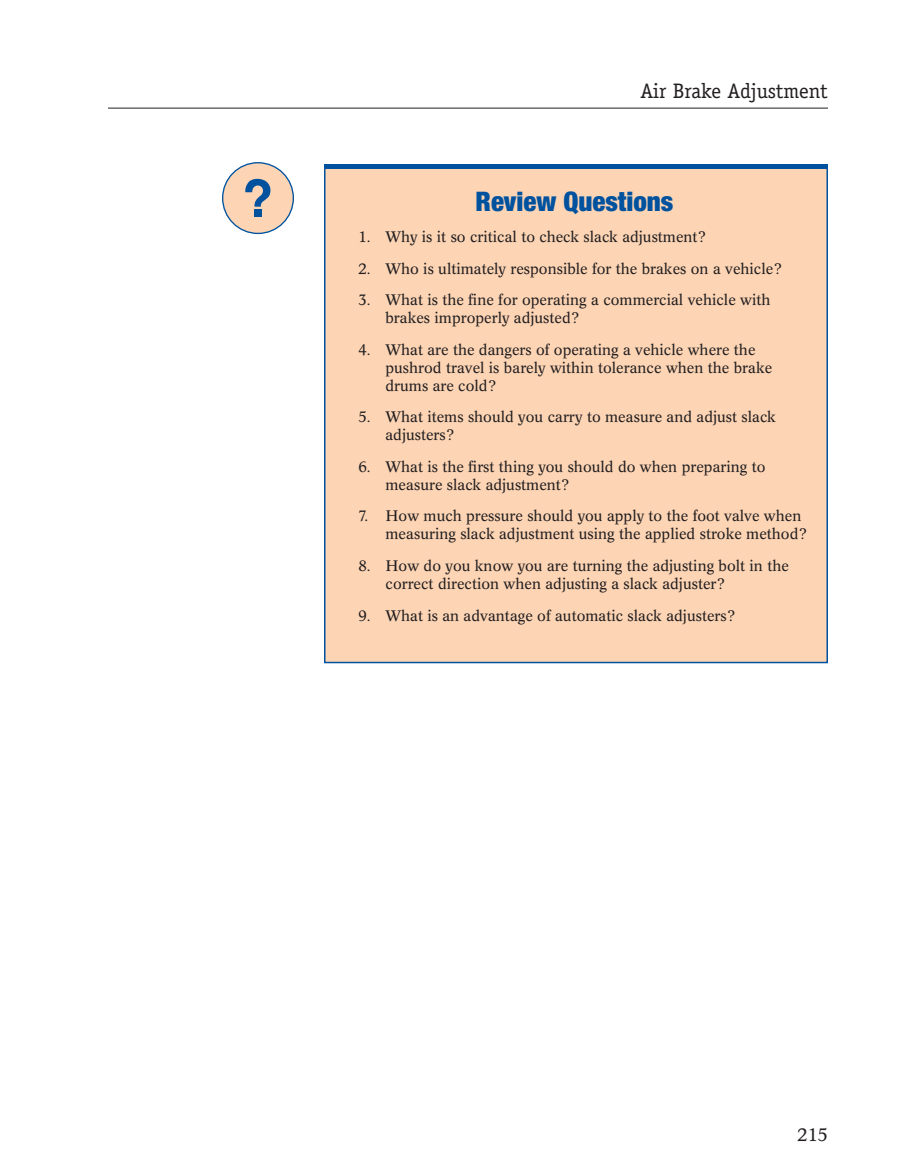
<style>
.page{position:relative;width:918px;height:1175px;background:#fff}
.page>*{position:absolute;margin:0;border:0;box-sizing:border-box;transform-origin:0 0}
.t1{font:900 condensed 27px "Helvetica Neue";color:#00529f}
.t2{font:21px "Officina Serif";color:#231f20}
.t3{font:18px "Concorde BE";color:#231f20}
.t4{font:15px/18px "Concorde BE";color:#231f20}
</style>
<div class="page">
<div style="left:325px;top:165px;width:502px;height:497px;background:#fdd5b5"></div>
<div style="left:324px;top:164px;width:504px;height:5px;background:#00529f"></div>
<div style="left:222px;top:162px;width:72px;height:72px;background:#fdd5b5;border:1px solid #00529f;border-radius:50%"></div>
<svg style="left:245px;top:178px;width:26px;height:29px"></svg>
<div style="left:254px;top:209px;width:8px;height:8px;background:#00529f"></div>
<hr style="left:108px;top:108px;width:720px;height:1px;background:#231f20">
<h2 class="t2" style="left:640px;top:83px;width:189px">Air Brake Adjustment</h2>
<h1 class="t1" style="left:476px;top:191px;width:199px">Review Questions</h1>
<p class="t4" style="left:358px;top:229px;width:349px">1. Why is it so critical to check slack adjustment?</p>
<p class="t4" style="left:358px;top:261px;width:425px">2. Who is ultimately responsible for the brakes on a vehicle?</p>
<p class="t4" style="left:386px;top:292px;width:387px;text-indent:-27px">3. What is the fine for operating a commercial vehicle with brakes improperly adjusted?</p>
<p class="t4" style="left:386px;top:342px;width:388px;text-indent:-27px">4. What are the dangers of operating a vehicle where the pushrod travel is barely within tolerance when the brake drums are cold?</p>
<p class="t4" style="left:386px;top:409px;width:392px;text-indent:-27px">5. What items should you carry to measure and adjust slack adjusters?</p>
<p class="t4" style="left:386px;top:459px;width:382px;text-indent:-27px">6. What is the first thing you should do when preparing to measure slack adjustment?</p>
<p class="t4" style="left:386px;top:508px;width:423px;text-indent:-27px">7. How much pressure should you apply to the foot valve when measuring slack adjustment using the applied stroke method?</p>
<p class="t4" style="left:386px;top:558px;width:405px;text-indent:-27px">8. How do you know you are turning the adjusting bolt in the correct direction when adjusting a slack adjuster?</p>
<p class="t4" style="left:358px;top:607px;width:378px">9. What is an advantage of automatic slack adjusters?</p>
<p class="t3" style="left:798px;top:1127px;width:32px">215</p>
</div>
